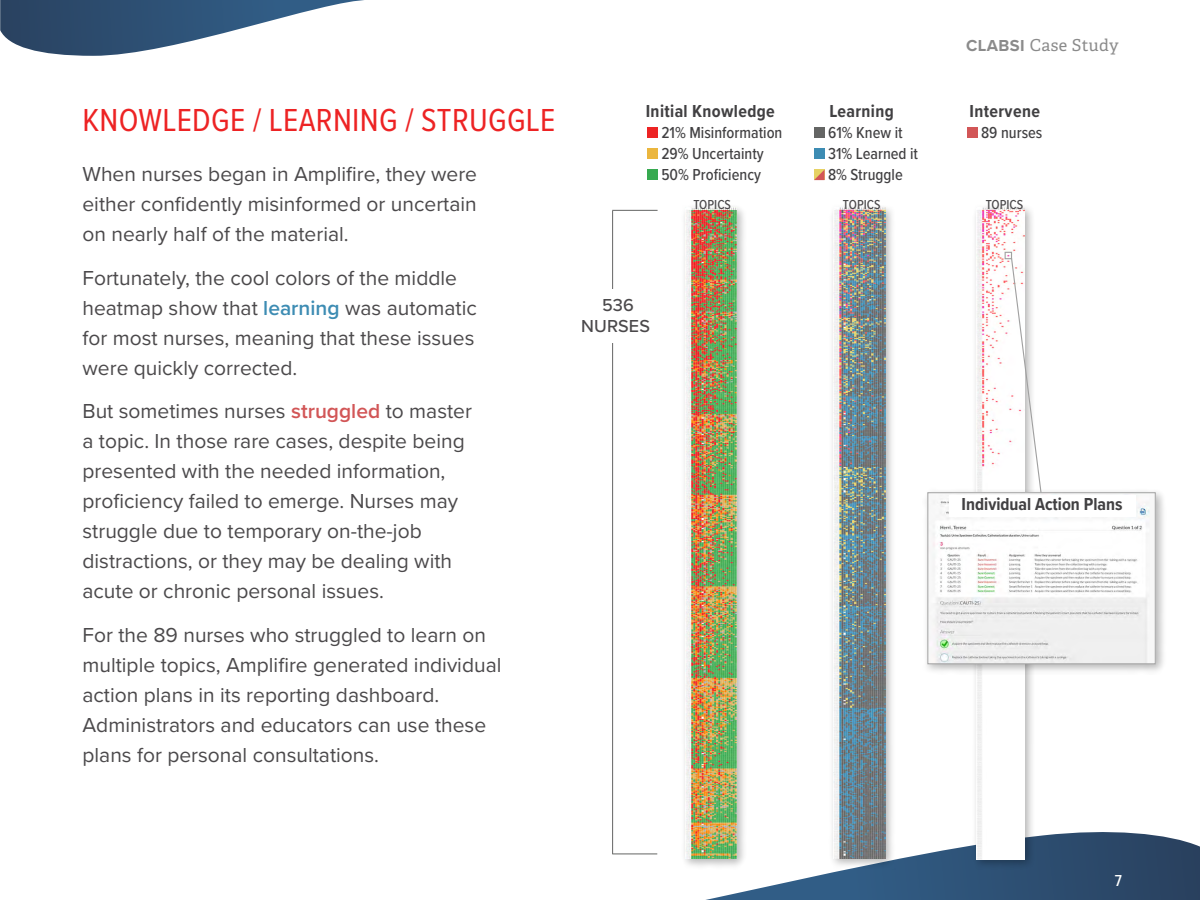
<style>
.page{position:relative;width:1200px;height:900px;background:#fff}
.page>*{position:absolute;margin:0;border:0;box-sizing:border-box;transform-origin:0 0}
.t1{font:33px "Proxima Nova Cond";letter-spacing:.01em;color:#ed2324}
.t2{font:21px/30px "Proxima Nova";color:#4b494b}
.t3{font:700 18px "Proxima Nova Cond";letter-spacing:.02em;color:#414042}
.t4{font:700 18px "Proxima Nova Cond";color:#414042}
.t5{font:500 18px/21px "Proxima Nova";letter-spacing:.005em;color:#4b494b;text-align:center}
.t6{font:500 16.5px/21px "Proxima Nova Cond";color:#414042}
.t7{font:16.5px "Adelle";letter-spacing:.025em;color:#646464}
.t8{font:500 16.5px "Proxima Nova Cond";color:#fff}
.t9{font:500 13.5px "Proxima Nova Cond";color:#4b494b}
.s1{font-weight:600;color:#3d8cb3}
.s2{font-weight:600;color:#d25657}
.s3{font-family:"Proxima Nova";font-weight:700}
</style>
<div class="page">
<svg style="left:705px;top:832px;width:495px;height:68px"></svg>
<svg style="left:0;top:0;width:364px;height:56px"></svg>
<div style="left:971px;top:203px;width:65px;height:667px;background:#000;opacity:.3"></div>
<img style="left:976px;top:208px;width:49px;height:651px">
<div style="left:647px;top:128px;width:11px;height:10px;background:#ed2324"></div>
<div style="left:647px;top:149px;width:11px;height:10px;background:#ebb63e"></div>
<div style="left:647px;top:170px;width:11px;height:10px;background:#37aa50"></div>
<div style="left:814px;top:128px;width:11px;height:10px;background:#646564"></div>
<div style="left:814px;top:149px;width:11px;height:10px;background:#3d8cb3"></div>
<svg style="left:814px;top:170px;width:11px;height:10px"></svg>
<div style="left:967px;top:128px;width:11px;height:10px;background:#d25657"></div>
<div style="left:922px;top:488px;width:244px;height:187px;background:#000;opacity:.3"></div>
<img style="left:930px;top:495px;width:223px;height:167px">
<div style="left:928px;top:493px;width:227px;height:171px;border:1px solid #a0a0a0"></div>
<svg style="left:1010px;top:257px;width:32px;height:237px"></svg>
<div style="left:1005px;top:252px;width:7px;height:7px;border:1px solid #a0a0a0"></div>
<hr style="left:612px;top:211px;width:1px;height:643px;background:#646564">
<hr style="left:612px;top:210px;width:46px;height:1px;background:#646564">
<hr style="left:612px;top:854px;width:45px;height:1px;background:#646564">
<div style="left:567px;top:289px;width:97px;height:54px;background:#fff"></div>
<div style="left:681px;top:203px;width:67px;height:667px;background:#000;opacity:.3"></div>
<img style="left:685px;top:208px;width:52px;height:651px">
<div style="left:828px;top:203px;width:68px;height:666px;background:#000;opacity:.3"></div>
<img style="left:834px;top:208px;width:51px;height:650px">
<div style="left:949px;top:496px;width:186px;height:21px;background:#fff"></div>
<h1 class="t1" style="left:82px;top:96px;width:474px">KNOWLEDGE / LEARNING / STRUGGLE</h1>
<p class="t2" style="left:82px;top:158px;width:396px;text-align:justify">When nurses began in Amplifire, they were either confidently misinformed or uncertain on nearly half of the material.</p>
<p class="t2" style="left:82px;top:262px;width:396px">Fortunately, the cool colors of the middle heatmap show that <span class="s1">learning</span> was automatic for most nurses, meaning that these issues were quickly corrected.</p>
<p class="t2" style="left:82px;top:395px;width:391px">But sometimes nurses <span class="s2">struggled</span> to master a topic. In those rare cases, despite being presented with the needed information, proficiency failed to emerge. Nurses may struggle due to temporary on-the-job distractions, or they may be dealing with acute or chronic personal issues.</p>
<p class="t2" style="left:82px;top:619px;width:420px">For the 89 nurses who struggled to learn on multiple topics, Amplifire generated individual action plans in its reporting dashboard.<br>Administrators and educators can use these plans for personal consultations.</p>
<p class="t3" style="left:646px;top:98px;width:131px">Initial Knowledge</p>
<p class="t6" style="left:661px;top:122px;width:123px">21% Misinformation<br>29% Uncertainty<br>50% Proficiency</p>
<p class="t3" style="left:829px;top:98px;width:66px">Learning</p>
<p class="t6" style="left:828px;top:122px;width:92px">61% Knew it<br>31% Learned it<br>8% Struggle</p>
<p class="t7" style="left:966px;top:35px;width:154px"><span class="s3">CLABSI</span> Case Study</p>
<p class="t3" style="left:970px;top:98px;width:72px">Intervene</p>
<p class="t6" style="left:981px;top:122px;width:63px">89 nurses</p>
<p class="t5" style="left:581px;top:294px;width:70px">536<br>NURSES</p>
<p class="t9" style="left:693px;top:194px;width:39px">TOPICS</p>
<p class="t9" style="left:843px;top:194px;width:39px">TOPICS</p>
<p class="t9" style="left:986px;top:194px;width:39px">TOPICS</p>
<p class="t4" style="left:962px;top:491px;width:162px">Individual Action Plans</p>
<p class="t8" style="left:1115px;top:868px;width:9px">7</p>
</div>
